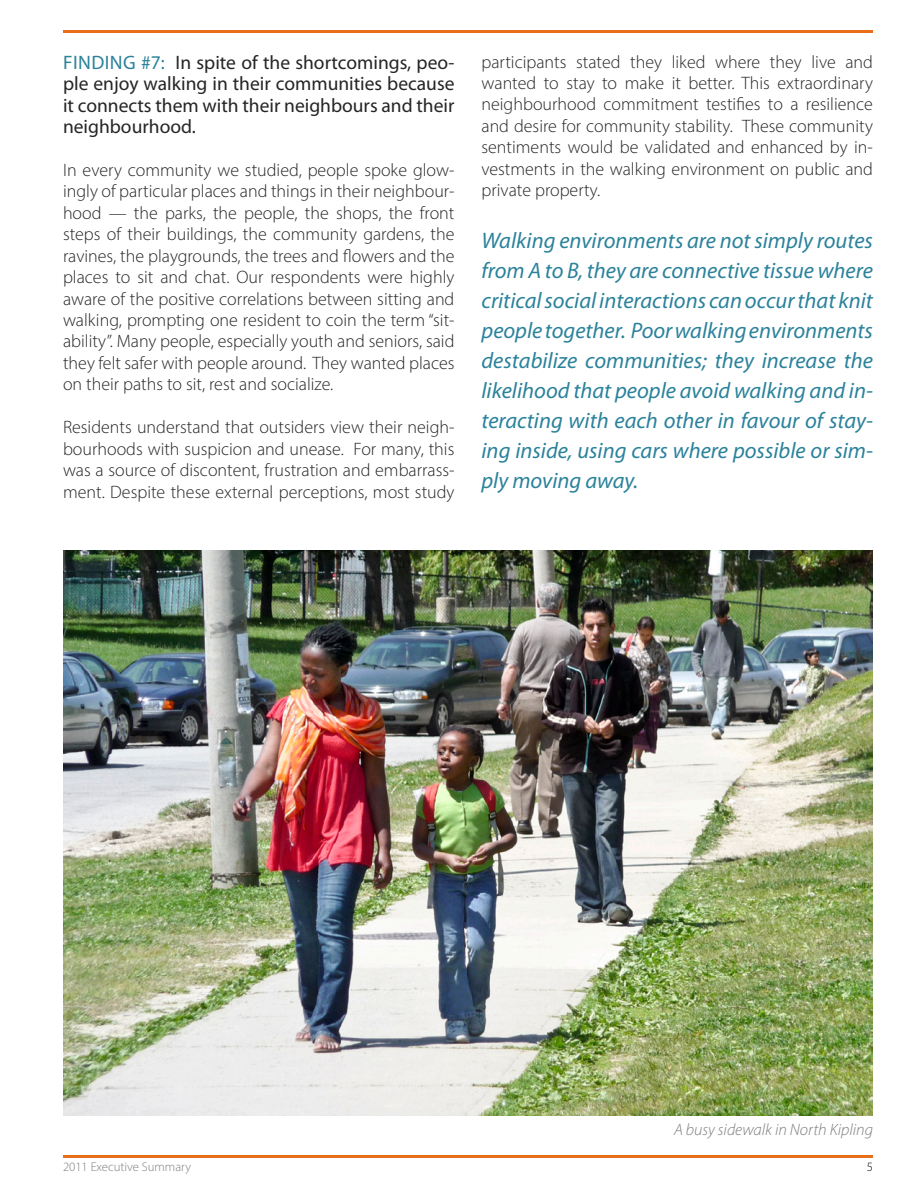
<style>
.page{position:relative;width:918px;height:1188px;background:#fff}
.page>*{position:absolute;margin:0;border:0;box-sizing:border-box;transform-origin:0 0}
.quotes{font:italic 22.5px/30px "Myriad Pro";color:#2b829b;text-align:justify}
.findings_recommendat{font:19.5px/21.5px "Myriad Pro";color:#252525;text-align:justify}
.Paragraph_Style_1{font:300 18px/21.5px "Myriad Pro";color:#252525;text-align:justify}
.t1{font:italic 300 16.5px "Myriad Pro";color:#7d7d7d}
.t2{font:300 12.75px "Myriad Pro";color:#7d7d7d}
.t3{font:300 12.75px "Myriad Pro";color:#000}
.s1{color:#2b829b}
</style>
<div class="page">
<hr style="left:63px;top:31px;width:810px;height:2px;background:#e96e19">
<hr style="left:63px;top:1155px;width:810px;height:3px;background:#e96e19">
<img style="left:63px;top:550px;width:810px;height:566px">
<p class="findings_recommendat" style="left:63px;top:51px;width:393px"><span class="s1">FINDING #7:</span> In spite of the shortcomings, peo&shy;ple enjoy walking in their communities because it connects them with their neighbours and their neighbourhood.</p>
<p class="Paragraph_Style_1" style="left:63px;top:159px;width:393px">In every community we studied, people spoke glow&shy;ingly of particular places and things in their neighbour&shy;hood — the parks, the people, the shops, the front steps of their buildings, the community gardens, the ravines, the playgrounds, the trees and flowers and the places to sit and chat. Our respondents were highly aware of the positive correlations between sitting and walking, prompting one resident to coin the term “sit&shy;ability”. Many people, especially youth and seniors, said they felt safer with people around. They wanted places on their paths to sit, rest and socialize.</p>
<p class="Paragraph_Style_1" style="left:63px;top:416px;width:393px">Residents understand that outsiders view their neigh&shy;bourhoods with suspicion and unease. For many, this was a source of discontent, frustration and embarrass&shy;ment. Despite these external perceptions, most study</p>
<p class="Paragraph_Style_1" style="left:482px;top:51px;width:393px">participants stated they liked where they live and wanted to stay to make it better. This extraordinary neighbourhood commitment testifies to a resilience and desire for community stability. These community sentiments would be validated and enhanced by in&shy;vestments in the walking environment on public and private property.</p>
<p class="quotes" style="left:482px;top:225px;width:393px">Walking environments are not simply routes from A to B, they are connective tissue where critical social interactions can occur that knit people together. Poor walking environments destabilize communities; they increase the likelihood that people avoid walking and in&shy;teracting with each other in favour of stay&shy;ing inside, using cars where possible or sim&shy;ply moving away.</p>
<p class="t1" style="left:674px;top:1119px;width:200px">A busy sidewalk in North Kipling</p>
<p class="t2" style="left:63px;top:1159px;width:129px">2011 Executive Summary</p>
<p class="t3" style="left:867px;top:1159px;width:8px">5</p>
</div>
